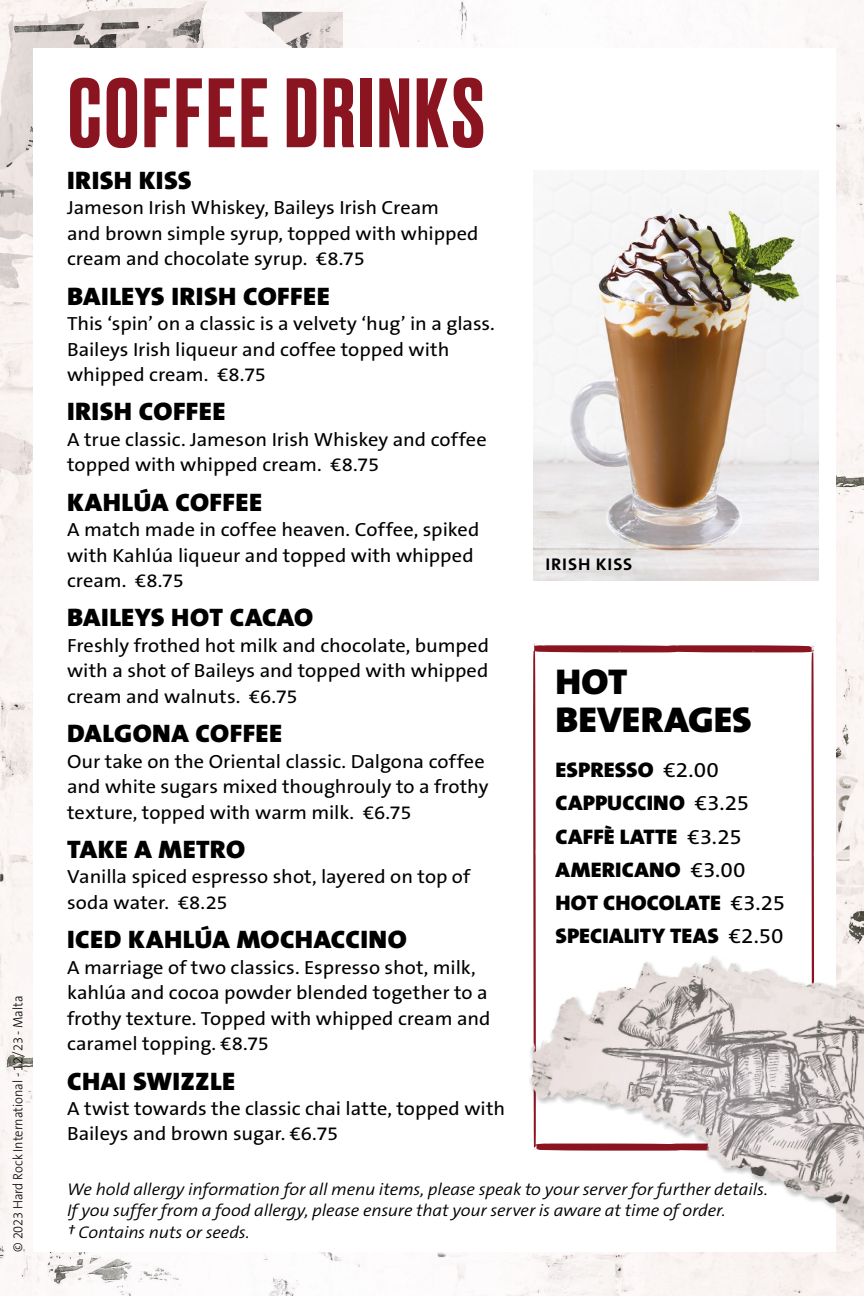
<style>
.page{position:relative;width:864px;height:1296px;background:#fff}
.page>*{position:absolute;margin:0;border:0;box-sizing:border-box;transform-origin:0 0}
.t1{font:500 92.55px "Druk";letter-spacing:.035em;color:#8a141f;scale:1.07 1}
.t2{font:900 36.15px/38.2px "The Sans B9";color:#000;scale:1.07 1}
.t3{font:900 25.5px "The Sans B9";letter-spacing:.015em;color:#000;scale:1.07 1}
.t4{font:900 21.3px/33.3px "The Sans B9";letter-spacing:.01em;color:#000;scale:1.07 1}
.t5{font:19.05px/25.5px "The Sans B5 Plain";color:#000;scale:1.07 1}
.t6{font:italic 300 16.95px/21.3px "The Sans B4";letter-spacing:-.01em;color:#000;scale:1.07 1}
.t7{font:700 16.95px "The Sans B7";letter-spacing:.05em;color:#000;scale:1.07 1}
.t8{font:300 13.65px "The Sans B3";letter-spacing:-.005em;color:#000;scale:.94 1}
.s1{font-family:"The Sans B5 Plain";font-weight:400}
</style>
<div class="page">
<img style="left:0;top:0;width:864px;height:1296px">
<img style="left:0;top:2px;width:377px;height:565px">
<div style="left:34px;top:48px;width:802px;height:1204px;background:#fff"></div>
<img style="left:533px;top:170px;width:285px;height:411px">
<svg style="left:533px;top:643px;width:282px;height:285px"></svg>
<img style="left:496px;top:928px;width:368px;height:329px">
<p class="t8" style="left:11px;top:1252px;width:274px;rotate:-90deg">© 2023 Hard Rock International - 12/23 - Malta</p>
<h1 class="t1" style="left:68px;top:50px;width:391px">COFFEE DRINKS</h1>
<h3 class="t3" style="left:67px;top:167px;width:118px">IRISH KISS</h3>
<p class="t5" style="left:67px;top:196px;width:386px">Jameson Irish Whiskey, Baileys Irish Cream<br>and brown simple syrup, topped with whipped cream and chocolate syrup. €8.75</p>
<h3 class="t3" style="left:67px;top:282px;width:247px">BAILEYS IRISH COFFEE</h3>
<p class="t5" style="left:67px;top:312px;width:401px">This ‘spin’ on a classic is a velvety ‘hug’ in a glass.<br>Baileys Irish liqueur and coffee topped with whipped cream. €8.75</p>
<h3 class="t3" style="left:67px;top:398px;width:150px">IRISH COFFEE</h3>
<p class="t5" style="left:67px;top:427px;width:394px">A true classic. Jameson Irish Whiskey and coffee topped with whipped cream. €8.75</p>
<h3 class="t3" style="left:67px;top:488px;width:184px">KAHLÚA COFFEE</h3>
<p class="t5" style="left:67px;top:518px;width:387px">A match made in coffee heaven. Coffee, spiked with Kahlúa liqueur and topped with whipped cream. €8.75</p>
<h3 class="t3" style="left:67px;top:604px;width:231px">BAILEYS HOT CACAO</h3>
<p class="t5" style="left:67px;top:633px;width:396px;text-align:justify">Freshly frothed hot milk and chocolate, bumped with a shot of Baileys and topped with whipped cream and walnuts. €6.75</p>
<h3 class="t3" style="left:67px;top:720px;width:203px">DALGONA COFFEE</h3>
<p class="t5" style="left:67px;top:749px;width:395px">Our take on the Oriental classic. Dalgona coffee and white sugars mixed thoughrouly to a frothy texture, topped with warm milk. €6.75</p>
<h3 class="t3" style="left:67px;top:836px;width:168px">TAKE A METRO</h3>
<p class="t5" style="left:67px;top:865px;width:378px">Vanilla spiced espresso shot, layered on top of soda water. €8.25</p>
<h3 class="t3" style="left:67px;top:926px;width:319px">ICED KAHLÚA MOCHACCINO</h3>
<p class="t5" style="left:67px;top:955px;width:397px">A marriage of two classics. Espresso shot, milk, kahlúa and cocoa powder blended together to a frothy texture. Topped with whipped cream and caramel topping. €8.75</p>
<h3 class="t3" style="left:67px;top:1067px;width:158px">CHAI SWIZZLE</h3>
<p class="t5" style="left:67px;top:1097px;width:411px">A twist towards the classic chai latte, topped with<br>Baileys and brown sugar. €6.75</p>
<p class="t7" style="left:545px;top:555px;width:83px">IRISH KISS</p>
<h2 class="t2" style="left:556px;top:663px;width:185px">HOT<br>BEVERAGES</h2>
<p class="t4" style="left:556px;top:754px;width:216px">ESPRESSO <span class="s1">€2.00<br></span>CAPPUCCINO <span class="s1">€3.25<br></span>CAFFÈ LATTE <span class="s1">€3.25<br></span>AMERICANO <span class="s1">€3.00<br></span>HOT CHOCOLATE <span class="s1">€3.25<br></span>SPECIALITY TEAS <span class="s1">€2.50</span></p>
<p class="t6" style="left:67px;top:1180px;width:656px">We hold allergy information for all menu items, please speak to your server for further details.<br>If you suffer from a food allergy, please ensure that your server is aware at time of order.<br>† Contains nuts or seeds.</p>
</div>
